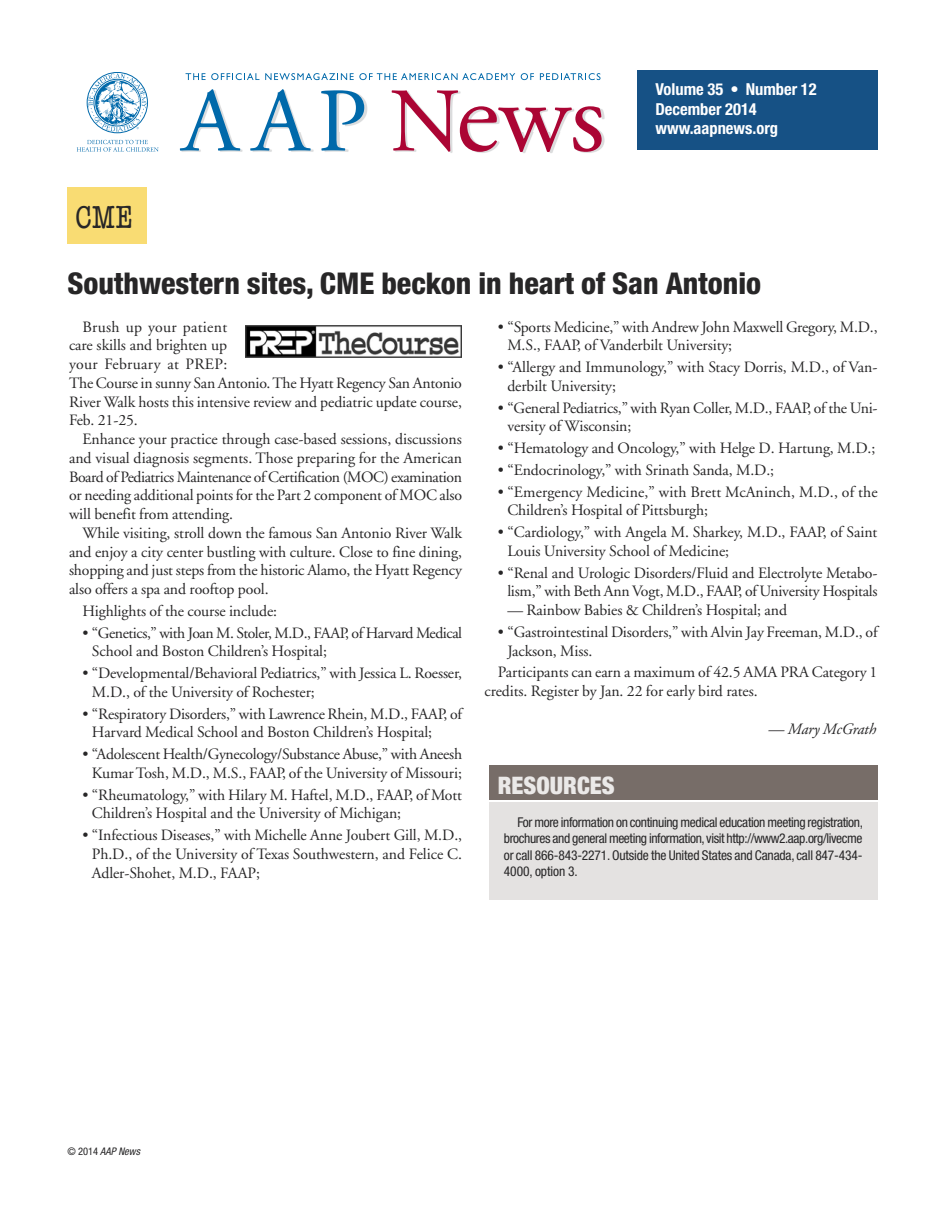
<style>
.page{position:relative;width:945px;height:1215px;background:#fff}
.page>*{position:absolute;margin:0;border:0;box-sizing:border-box;transform-origin:0 0}
.t1{font:condensed 33px "American Typewriter";color:#272627}
.t2{font:800 condensed 30px "Helvetica Neue";color:#272627}
.t3{font:900 condensed 24px "Helvetica Neue";color:#ebe9e8}
.t4{font:700 condensed 16.5px/19.5px "Helvetica Neue";color:#fff}
.t5{font:15.75px/18.8px "Adobe Garamond";letter-spacing:-.005em;color:#272627}
.t6{font:15.75px/18.8px "Adobe Garamond";letter-spacing:-.03em;color:#272627}
.t7{font:italic 15.75px "Adobe Garamond";letter-spacing:-.005em;color:#272627}
.t8{font:condensed 13.5px/16.5px "Helvetica Neue";letter-spacing:-.01em;color:#272627;text-align:justify}
.t9{font:italic condensed 10.5px "Helvetica Neue";color:#272627}
.s1{font-style:normal}
</style>
<div class="page">
<img style="left:179px;top:73px;width:426px;height:80px">
<svg style="left:180px;top:89px;width:61px;height:62px"></svg>
<svg style="left:250px;top:89px;width:61px;height:62px"></svg>
<svg style="left:321px;top:90px;width:43px;height:61px"></svg>
<svg style="left:391px;top:90px;width:211px;height:62px"></svg>
<svg style="left:186px;top:73px;width:73px;height:7px"></svg>
<svg style="left:265px;top:73px;width:250px;height:7px"></svg>
<svg style="left:521px;top:73px;width:13px;height:7px"></svg>
<svg style="left:540px;top:73px;width:61px;height:7px"></svg>
<svg style="left:77px;top:140px;width:82px;height:12px"></svg>
<svg style="left:88px;top:73px;width:59px;height:59px"></svg>
<div style="left:68px;top:188px;width:79px;height:56px;background:#f9dc73"></div>
<div style="left:638px;top:70px;width:240px;height:80px;background:#165185"></div>
<img style="left:245px;top:326px;width:216px;height:32px">
<div style="left:489px;top:802px;width:389px;height:98px;background:#e4e2e1"></div>
<div style="left:489px;top:765px;width:389px;height:35px;background:#776d68"></div>
<h1 class="t1" style="left:75px;top:199px;width:60px">CME</h1>
<p class="t4" style="left:656px;top:81px;width:163px">Volume 35 • Number 12<br>December 2014 www.aapnews.org</p>
<h2 class="t2" style="left:68px;top:272px;width:695px">Southwestern sites, CME beckon in heart of San Antonio</h2>
<p class="t5" style="left:69px;top:319px;width:394px;text-indent:13px">Brush up your patient<br>care skills and brighten up<br>your February at PREP:<br>The Course in sunny San Antonio. The Hyatt Regency San Antonio River Walk hosts this intensive review and pediatric update course, Feb. 21-25.</p>
<p class="t5" style="left:69px;top:431px;width:395px;text-align:justify;text-indent:13px">Enhance your practice through case-based sessions, discussions and visual diagnosis segments. Those preparing for the American Board of Pediatrics Maintenance of Certification (MOC) examination or needing additional points for the Part 2 component of MOC also will benefit from attending.</p>
<p class="t5" style="left:69px;top:525px;width:394px;text-align:justify;text-indent:13px">While visiting, stroll down the famous San Antonio River Walk and enjoy a city center bustling with culture. Close to fine dining, shopping and just steps from the historic Alamo, the Hyatt Regency also offers a spa and rooftop pool.</p>
<p class="t5" style="left:82px;top:603px;width:196px">Highlights of the course include:</p>
<p class="t6" style="left:92px;top:625px;width:372px;text-indent:-9px">• “Genetics,” with Joan M. Stoler, M.D., FAAP, of Harvard Medical<br>School and Boston Children’s Hospital;</p>
<p class="t5" style="left:92px;top:665px;width:372px;text-indent:-9px">• “Developmental/Behavioral Pediatrics,” with Jessica L. Roesser,<br>M.D., of the University of Rochester;</p>
<p class="t5" style="left:92px;top:706px;width:372px;text-indent:-9px">• “Respiratory Disorders,” with Law rence Rhein, M.D., FAAP, of<br>Harvard Medical School and Boston Children’s Hospital;</p>
<p class="t5" style="left:82px;top:746px;width:381px;text-align:center">• “Adolescent Health/Gynecology/Substance Abuse,” with Aneesh<br>Kumar Tosh, M.D., M.S., FAAP, of the University of Missouri;</p>
<p class="t5" style="left:92px;top:787px;width:372px;text-indent:-9px">• “Rheumatology,” with Hilary M. Haftel, M.D., FAAP, of Mott<br>Children’s Hospital and the University of Michigan;</p>
<p class="t5" style="left:92px;top:827px;width:372px;text-align:justify;text-indent:-9px">• “Infectious Diseases,” with Michelle Anne Joubert Gill, M.D., Ph.D., of the University of Texas Southwestern, and Felice C.<br>Adler-Shohet, M.D., FAAP;</p>
<p class="t5" style="left:507px;top:319px;width:372px;text-indent:-9px">• “Sports Medicine,” with Andrew John Maxwell Gregory, M.D.,<br>M.S., FAAP, of Vanderbilt University;</p>
<p class="t5" style="left:507px;top:359px;width:372px;text-indent:-9px">• “Allergy and Immunology,” with Stacy Dorris, M.D., of Van&shy;derbilt University;</p>
<p class="t5" style="left:507px;top:400px;width:372px;text-indent:-9px">• “General Pediatrics,” with Ryan Coller, M.D., FAAP, of the Uni&shy;versity of Wisconsin;</p>
<p class="t5" style="left:498px;top:440px;width:379px">• “Hematology and Oncology,” with Helge D. Hartung, M.D.;</p>
<p class="t5" style="left:498px;top:462px;width:278px">• “Endocrinology,” with Srinath Sanda, M.D.;</p>
<p class="t5" style="left:507px;top:484px;width:372px;text-indent:-9px">• “Emergency Medicine,” with Brett McAninch, M.D., of the<br>Children’s Hospital of Pittsburgh;</p>
<p class="t5" style="left:507px;top:524px;width:372px;text-indent:-9px">• “Cardiology,” with Angela M. Sharkey, M.D., FAAP, of Saint<br>Louis University School of Medicine;</p>
<p class="t5" style="left:498px;top:565px;width:381px;text-align:center">• “Renal and Urologic Disorders/Fluid and Electrolyte Metabo&shy;lism,” with Beth Ann Vogt, M.D., FAAP, of University Hospitals</p>
<p class="t5" style="left:507px;top:602px;width:281px">— Rainbow Babies &amp; Children’s Hospital; and</p>
<p class="t5" style="left:507px;top:624px;width:372px;text-indent:-9px">• “Gastrointestinal Disorders,” with Alvin Jay Freeman, M.D., of<br>Jackson, Miss.</p>
<p class="t5" style="left:484px;top:665px;width:395px;text-indent:13px">Participants can earn a maximum of 42.5 AMA PRA Category 1 credits. Register by Jan. 22 for early bird rates.</p>
<p class="t7" style="left:769px;top:722px;width:109px">— Mary McGrath</p>
<h3 class="t3" style="left:498px;top:771px;width:118px">RESOURCES</h3>
<p class="t8" style="left:504px;top:815px;width:361px;text-indent:14px">For more information on continuing medical education meeting registration, brochures and general meeting information, visit http://www2.aap.org/livecme or call 866-843-2271. Outside the United States and Canada, call 847-434- 4000, option 3.</p>
<p class="t9" style="left:68px;top:1147px;width:76px"><span class="s1">© 2014</span> AAP News</p>
</div>
